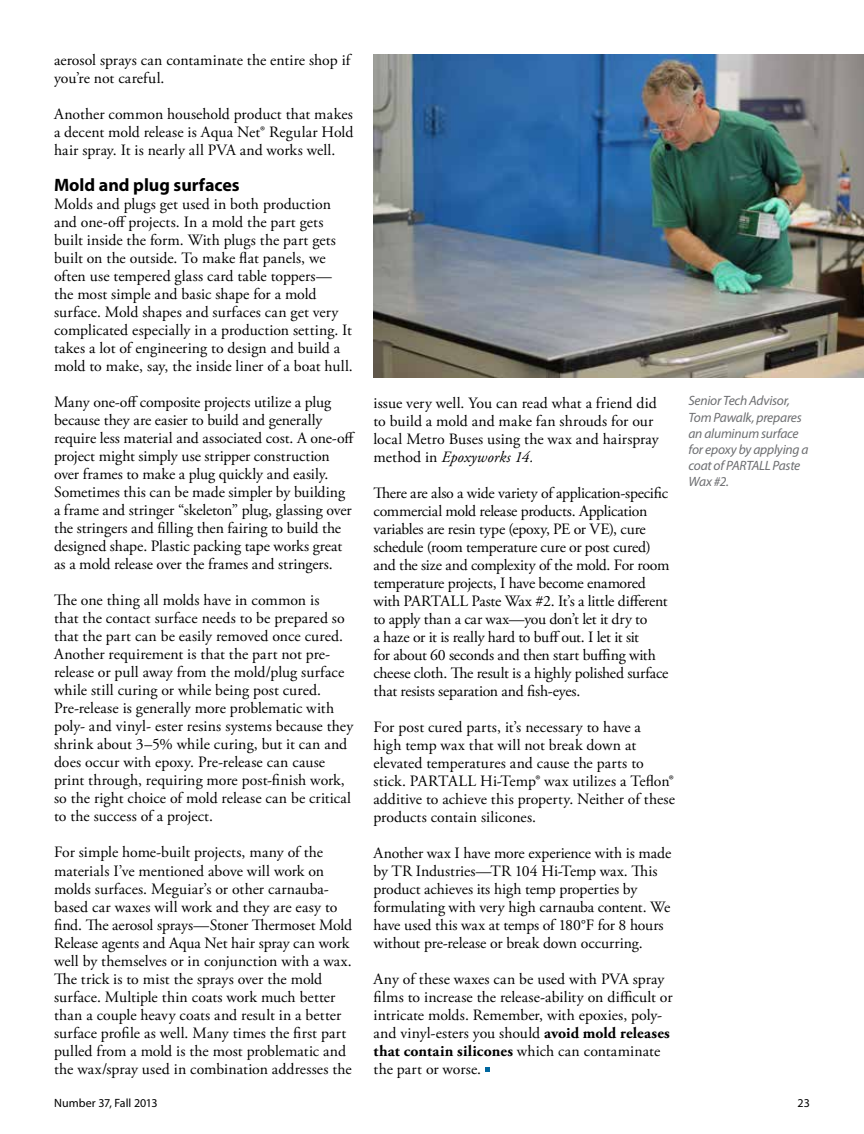
<style>
.page{position:relative;width:864px;height:1134px;background:#fff}
.page>*{position:absolute;margin:0;border:0;box-sizing:border-box;transform-origin:0 0}
.t1{font:700 18px "Myriad Pro";color:#000}
.t2{font:15.75px/18px "Adobe Garamond Pro";color:#000}
.t3{font:italic 13.5px/16.2px "Myriad Pro";letter-spacing:-.02em;color:#6d6e71}
.t4{font:12px "Myriad Pro";letter-spacing:.005em;color:#000}
.s1{font-style:italic}
.s2{font-weight:700}
</style>
<div class="page">
<svg style="left:485px;top:1067px;width:5px;height:5px"></svg>
<img style="left:374px;top:54px;width:490px;height:324px">
<p class="t2" style="left:54px;top:52px;width:298px">aerosol sprays can contaminate the entire shop if you’re not careful.</p>
<p class="t2" style="left:54px;top:106px;width:301px;text-align:justify">Another common household product that makes a decent mold release is Aqua Net® Regular Hold hair spray. It is nearly all PVA and works well.</p>
<p class="t1" style="left:54px;top:174px;width:187px">Mold and plug surfaces</p>
<p class="t2" style="left:54px;top:196px;width:300px">Molds and plugs get used in both production and one-off projects. In a mold the part gets built inside the form. With plugs the part gets built on the outside. To make flat panels, we often use tempered glass card table toppers— the most simple and basic shape for a mold surface. Mold shapes and surfaces can get very complicated especially in a production setting. It takes a lot of engineering to design and build a mold to make, say, the inside liner of a boat hull.</p>
<p class="t2" style="left:54px;top:394px;width:303px">Many one-off composite projects utilize a plug because they are easier to build and generally require less material and associated cost. A one-off project might simply use stripper construction over frames to make a plug quickly and easily.<br>Sometimes this can be made simpler by building a frame and stringer “skeleton” plug, glassing over the stringers and filling then fairing to build the designed shape. Plastic packing tape works great as a mold release over the frames and stringers.</p>
<p class="t2" style="left:54px;top:592px;width:301px">The one thing all molds have in common is<br>that the contact surface needs to be prepared so that the part can be easily removed once cured.<br>Another requirement is that the part not pre&shy;release or pull away from the mold/plug surface while still curing or while being post cured.<br>Pre-release is generally more problematic with poly- and vinyl- ester resins systems because they shrink about 3–5% while curing, but it can and does occur with epoxy. Pre-release can cause print through, requiring more post-finish work, so the right choice of mold release can be critical to the success of a project.</p>
<p class="t2" style="left:54px;top:844px;width:300px">For simple home-built projects, many of the materials I’ve mentioned above will work on molds surfaces. Meguiar’s or other carnauba&shy;based car waxes will work and they are easy to find. The aerosol sprays—Stoner Thermoset Mold Release agents and Aqua Net hair spray can work well by themselves or in conjunction with a wax.<br>The trick is to mist the sprays over the mold surface. Multiple thin coats work much better than a couple heavy coats and result in a better surface profile as well. Many times the first part pulled from a mold is the most problematic and the wax/spray used in combination addresses the</p>
<p class="t2" style="left:374px;top:394px;width:287px">issue very well. You can read what a friend did to build a mold and make fan shrouds for our local Metro Buses using the wax and hairspray method in <span class="s1">Epoxyworks 14.</span></p>
<p class="t2" style="left:374px;top:484px;width:297px">There are also a wide variety of application-specific commercial mold release products. Application variables are resin type (epoxy, PE or VE), cure schedule (room temperature cure or post cured) and the size and complexity of the mold. For room temperature projects, I have become enamored with PARTALL Paste Wax #2. It’s a little different to apply than a car wax—you don’t let it dry to<br>a haze or it is really hard to buff out. I let it sit<br>for about 60 seconds and then start buffing with cheese cloth. The result is a highly polished surface that resists separation and fish-eyes.</p>
<p class="t2" style="left:374px;top:718px;width:303px">For post cured parts, it’s necessary to have a<br>high temp wax that will not break down at elevated temperatures and cause the parts to stick. PARTALL Hi-Temp® wax utilizes a Teflon® additive to achieve this property. Neither of these products contain silicones.</p>
<p class="t2" style="left:374px;top:844px;width:299px">Another wax I have more experience with is made by TR Industries—TR 104 Hi-Temp wax. This product achieves its high temp properties by formulating with very high carnauba content. We have used this wax at temps of 180°F for 8 hours without pre-release or break down occurring.</p>
<p class="t2" style="left:374px;top:970px;width:301px">Any of these waxes can be used with PVA spray films to increase the release-ability on difficult or intricate molds. Remember, with epoxies, poly&shy;and vinyl-esters you should <span class="s2">avoid mold releases that contain silicones</span> which can contaminate the part or worse.</p>
<p class="t3" style="left:688px;top:393px;width:122px">Senior Tech Advisor,<br>Tom Pawalk, prepares an aluminum surface for epoxy by applying a coat of PARTALL Paste<br>Wax #2.</p>
<p class="t4" style="left:54px;top:1096px;width:105px">Number 37, Fall 2013</p>
<p class="t4" style="left:798px;top:1096px;width:14px">23</p>
</div>
